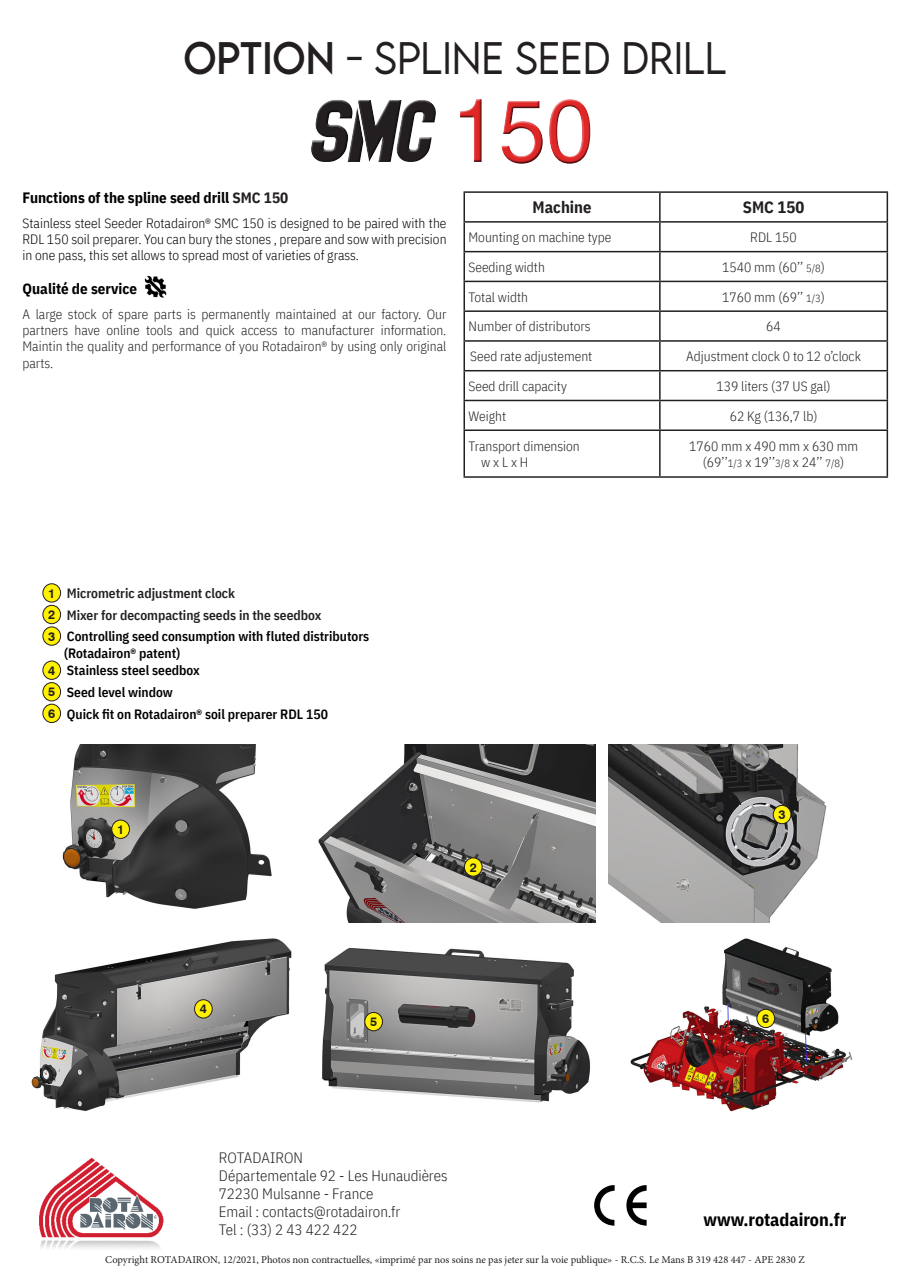
<style>
.page{position:relative;width:910px;height:1280px;background:#fff}
.page>*{position:absolute;margin:0;border:0;box-sizing:border-box;transform-origin:0 0}
.t1{font:90px "Swiss 721 BT";color:#df2728;scale:.95 1}
.t2{font:300 40.5px "LEMONMILK";color:#231f20;scale:.92 1}
.t3{font:700 18px "IBM Plex Sans Cond";color:#000}
.t4{font:700 16.5px "IBM Plex Sans Cond";color:#231f20}
.t5{font:300 15px "IBM Plex Sans Cond";color:#231f20}
.t6{font:700 15px "IBM Plex Sans Cond";color:#000}
.t7{font:300 13.5px/16.2px "IBM Plex Sans Cond";color:#231f20;text-align:justify}
.t8{font:300 13.5px/16.2px "IBM Plex Sans Cond";color:#000;text-align:justify}
.t9{font:600 13.5px "IBM Plex Sans Cond";color:#000}
.t10{font:600 13.5px "IBM Plex Sans Cond";color:#231f20}
.t11{font:700 12.6px "Swiss 721 BT";color:#231f20}
.t12{font:10.5px "Minion Pro";color:#231f20}
.s1{font-weight:400}
.s2{color:#231f20}
.s3{font-size:10.5px}
</style>
<div class="page">
<img style="left:594px;top:1185px;width:53px;height:41px">
<img style="left:39px;top:1157px;width:125px;height:91px">
<img style="left:630px;top:938px;width:223px;height:174px">
<img style="left:31px;top:938px;width:261px;height:173px">
<img style="left:608px;top:744px;width:219px;height:179px">
<img style="left:318px;top:744px;width:277px;height:179px">
<hr style="left:463px;top:191px;width:197px;height:2px;background:#231f20">
<hr style="left:463px;top:193px;width:2px;height:28px;background:#231f20">
<hr style="left:660px;top:191px;width:228px;height:2px;background:#231f20">
<hr style="left:659px;top:193px;width:2px;height:28px;background:#231f20">
<hr style="left:463px;top:221px;width:197px;height:2px;background:#231f20">
<hr style="left:463px;top:223px;width:2px;height:28px;background:#231f20">
<hr style="left:660px;top:221px;width:228px;height:2px;background:#231f20">
<hr style="left:659px;top:223px;width:2px;height:28px;background:#231f20">
<hr style="left:463px;top:251px;width:197px;height:1px;background:#231f20">
<hr style="left:463px;top:252px;width:2px;height:29px;background:#231f20">
<hr style="left:660px;top:251px;width:228px;height:1px;background:#231f20">
<hr style="left:659px;top:252px;width:2px;height:29px;background:#231f20">
<hr style="left:463px;top:281px;width:197px;height:1px;background:#231f20">
<hr style="left:463px;top:282px;width:2px;height:28px;background:#231f20">
<hr style="left:660px;top:281px;width:228px;height:1px;background:#231f20">
<hr style="left:659px;top:282px;width:2px;height:28px;background:#231f20">
<hr style="left:463px;top:310px;width:197px;height:2px;background:#231f20">
<hr style="left:463px;top:312px;width:2px;height:28px;background:#231f20">
<hr style="left:660px;top:310px;width:228px;height:2px;background:#231f20">
<hr style="left:659px;top:312px;width:2px;height:28px;background:#231f20">
<hr style="left:463px;top:340px;width:197px;height:2px;background:#231f20">
<hr style="left:463px;top:342px;width:2px;height:28px;background:#231f20">
<hr style="left:660px;top:340px;width:228px;height:2px;background:#231f20">
<hr style="left:659px;top:342px;width:2px;height:28px;background:#231f20">
<hr style="left:463px;top:370px;width:197px;height:1px;background:#231f20">
<hr style="left:463px;top:371px;width:2px;height:29px;background:#231f20">
<hr style="left:660px;top:370px;width:228px;height:1px;background:#231f20">
<hr style="left:659px;top:371px;width:2px;height:29px;background:#231f20">
<hr style="left:463px;top:400px;width:197px;height:1px;background:#231f20">
<hr style="left:463px;top:401px;width:2px;height:28px;background:#231f20">
<hr style="left:660px;top:400px;width:228px;height:1px;background:#231f20">
<hr style="left:659px;top:401px;width:2px;height:28px;background:#231f20">
<svg style="left:887px;top:193px;width:1px;height:236px"></svg>
<hr style="left:463px;top:429px;width:197px;height:2px;background:#231f20">
<hr style="left:463px;top:431px;width:2px;height:45px;background:#231f20">
<hr style="left:660px;top:429px;width:228px;height:2px;background:#231f20">
<hr style="left:659px;top:431px;width:2px;height:45px;background:#231f20">
<hr style="left:887px;top:431px;width:1px;height:45px;background:#231f20">
<hr style="left:463px;top:476px;width:197px;height:2px;background:#231f20">
<hr style="left:660px;top:476px;width:228px;height:2px;background:#231f20">
<img style="left:62px;top:744px;width:210px;height:165px">
<div style="left:112px;top:820px;width:17px;height:18px;background:#fff101;border-radius:50%"></div>
<div style="left:111px;top:820px;width:19px;height:19px;border:1px solid #231f20;border-radius:50%"></div>
<div style="left:464px;top:858px;width:18px;height:18px;background:#fff101;border-radius:50%"></div>
<div style="left:464px;top:857px;width:18px;height:19px;border:1px solid #231f20;border-radius:50%"></div>
<div style="left:773px;top:805px;width:18px;height:19px;background:#fff101;border-radius:50%"></div>
<div style="left:773px;top:805px;width:18px;height:19px;border:1px solid #231f20;border-radius:50%"></div>
<div style="left:195px;top:1000px;width:17px;height:18px;background:#fff101;border-radius:50%"></div>
<div style="left:194px;top:999px;width:19px;height:19px;border:1px solid #231f20;border-radius:50%"></div>
<img style="left:145px;top:276px;width:21px;height:22px">
<div style="left:757px;top:1009px;width:18px;height:18px;background:#fff101;border-radius:50%"></div>
<div style="left:756px;top:1009px;width:19px;height:19px;border:1px solid #231f20;border-radius:50%"></div>
<div style="left:43px;top:584px;width:18px;height:18px;background:#fff101;border-radius:50%"></div>
<div style="left:43px;top:583px;width:18px;height:19px;border:1px solid #231f20;border-radius:50%"></div>
<div style="left:43px;top:605px;width:18px;height:19px;background:#fff101;border-radius:50%"></div>
<div style="left:43px;top:605px;width:18px;height:19px;border:1px solid #231f20;border-radius:50%"></div>
<div style="left:43px;top:627px;width:18px;height:18px;background:#fff101;border-radius:50%"></div>
<div style="left:43px;top:626px;width:18px;height:20px;border:1px solid #231f20;border-radius:50%"></div>
<div style="left:43px;top:661px;width:18px;height:18px;background:#fff101;border-radius:50%"></div>
<div style="left:43px;top:661px;width:18px;height:19px;border:1px solid #231f20;border-radius:50%"></div>
<div style="left:43px;top:683px;width:18px;height:18px;background:#fff101;border-radius:50%"></div>
<div style="left:43px;top:682px;width:18px;height:19px;border:1px solid #231f20;border-radius:50%"></div>
<div style="left:43px;top:704px;width:18px;height:18px;background:#fff101;border-radius:50%"></div>
<div style="left:43px;top:704px;width:18px;height:19px;border:1px solid #231f20;border-radius:50%"></div>
<img style="left:322px;top:948px;width:268px;height:155px">
<div style="left:365px;top:1012px;width:17px;height:19px;background:#fff101;border-radius:50%"></div>
<div style="left:364px;top:1012px;width:19px;height:19px;border:1px solid #231f20;border-radius:50%"></div>
<div style="left:310px;top:99px;width:129px;height:65px;background:#231f20;opacity:.75"></div>
<div style="left:458px;top:98px;width:135px;height:67px;background:#231f20;opacity:.75"></div>
<p class="t2" style="left:183px;top:31px;width:592px"><span class="s1">OPtion</span> - SPLINE SEED DRILL</p>
<p class="t6" style="left:23px;top:186px;width:267px">Functions of the spline seed drill <span class="s2">SMC 150</span></p>
<p class="t8" style="left:23px;top:214px;width:425px">Stainless steel Seeder Rotadairon® SMC 150 is designed to be paired with the RDL 150 soil preparer. You can bury the stones , prepare and sow with precision in one pass, this set allows to spread most of varieties of grass.</p>
<p class="t6" style="left:23px;top:277px;width:116px">Qualité de service</p>
<p class="t7" style="left:23px;top:305px;width:425px">A large stock of spare parts is permanently maintained at our factory. Our partners have online tools and quick access to manufacturer information.<br>Maintin the quality and performance of you Rotadairon® by using only original parts.</p>
<h1 class="t1" style="left:452px;top:75px;width:150px">150</h1>
<p class="t4" style="left:533px;top:194px;width:60px">Machine</p>
<p class="t4" style="left:743px;top:194px;width:63px">SMC 150</p>
<p class="t7" style="left:468px;top:228px;width:144px">Mounting on machine type</p>
<p class="t7" style="left:750px;top:228px;width:48px">RDL 150</p>
<p class="t7" style="left:468px;top:258px;width:78px">Seeding width</p>
<p class="t7" style="left:722px;top:258px;width:104px">1540 mm (60’’ <span class="s3">5/8</span>)</p>
<p class="t7" style="left:468px;top:287px;width:61px">Total width</p>
<p class="t7" style="left:722px;top:287px;width:104px">1760 mm (69’’ <span class="s3">1/3</span>)</p>
<p class="t7" style="left:468px;top:317px;width:124px">Number of distributors</p>
<p class="t7" style="left:766px;top:317px;width:16px">64</p>
<p class="t7" style="left:470px;top:347px;width:124px">Seed rate adjustement</p>
<p class="t7" style="left:686px;top:347px;width:176px">Adjustment clock 0 to 12 o’clock</p>
<p class="t7" style="left:468px;top:377px;width:100px">Seed drill capacity</p>
<p class="t7" style="left:716px;top:377px;width:116px">139 liters (37 US gal)</p>
<p class="t7" style="left:468px;top:407px;width:39px">Weight</p>
<p class="t7" style="left:730px;top:407px;width:89px">62 Kg (136,7 lb)</p>
<p class="t7" style="left:468px;top:437px;width:113px">Transport dimension</p>
<p class="t7" style="left:481px;top:453px;width:49px">w x L x H</p>
<p class="t7" style="left:689px;top:437px;width:170px">1760 mm x 490 mm x 630 mm</p>
<p class="t7" style="left:703px;top:453px;width:143px">(69’’<span class="s3">1/3</span> x 19’’<span class="s3">3/8</span> x 24’’ <span class="s3">7/8</span>)</p>
<p class="t11" style="left:48px;top:585px;width:9px">1</p>
<p class="t10" style="left:67px;top:583px;width:170px">Micrometric adjustment clock</p>
<p class="t11" style="left:48px;top:607px;width:9px">2</p>
<p class="t10" style="left:67px;top:604px;width:256px">Mixer for decompacting seeds in the seedbox</p>
<p class="t11" style="left:48px;top:628px;width:9px">3</p>
<p class="t9" style="left:67px;top:626px;width:304px">Controlling seed consumption with fluted distributors</p>
<p class="t9" style="left:64px;top:642px;width:118px">(Rotadairon® patent)</p>
<p class="t11" style="left:48px;top:663px;width:9px">4</p>
<p class="t9" style="left:67px;top:660px;width:134px">Stainless steel seedbox</p>
<p class="t11" style="left:48px;top:684px;width:9px">5</p>
<p class="t9" style="left:67px;top:682px;width:107px">Seed level window</p>
<p class="t11" style="left:48px;top:706px;width:9px">6</p>
<p class="t9" style="left:67px;top:703px;width:263px">Quick fit on Rotadairon® soil preparer RDL 150</p>
<p class="t11" style="left:117px;top:822px;width:9px">1</p>
<p class="t11" style="left:470px;top:859px;width:9px">2</p>
<p class="t11" style="left:778px;top:807px;width:9px">3</p>
<p class="t11" style="left:200px;top:1001px;width:9px">4</p>
<p class="t11" style="left:370px;top:1014px;width:9px">5</p>
<p class="t11" style="left:762px;top:1011px;width:9px">6</p>
<p class="t5" style="left:219px;top:1146px;width:86px">ROTADAIRON</p>
<p class="t5" style="left:219px;top:1164px;width:230px">Départementale 92 - Les Hunaudières</p>
<p class="t5" style="left:219px;top:1182px;width:156px">72230 Mulsanne - France</p>
<p class="t5" style="left:219px;top:1200px;width:183px">Email : contacts@rotadairon.fr</p>
<p class="t5" style="left:219px;top:1218px;width:140px">Tel : (33) 2 43 422 422</p>
<p class="t12" style="left:105px;top:1252px;width:701px">Copyright ROTADAIRON, 12/2021, Photos non contractuelles, «imprimé par nos soins ne pas jeter sur la voie publique» - R.C.S. Le Mans B 319 428 447 - APE 2830 Z</p>
<p class="t3" style="left:703px;top:1205px;width:144px">www.rotadairon.fr</p>
</div>
